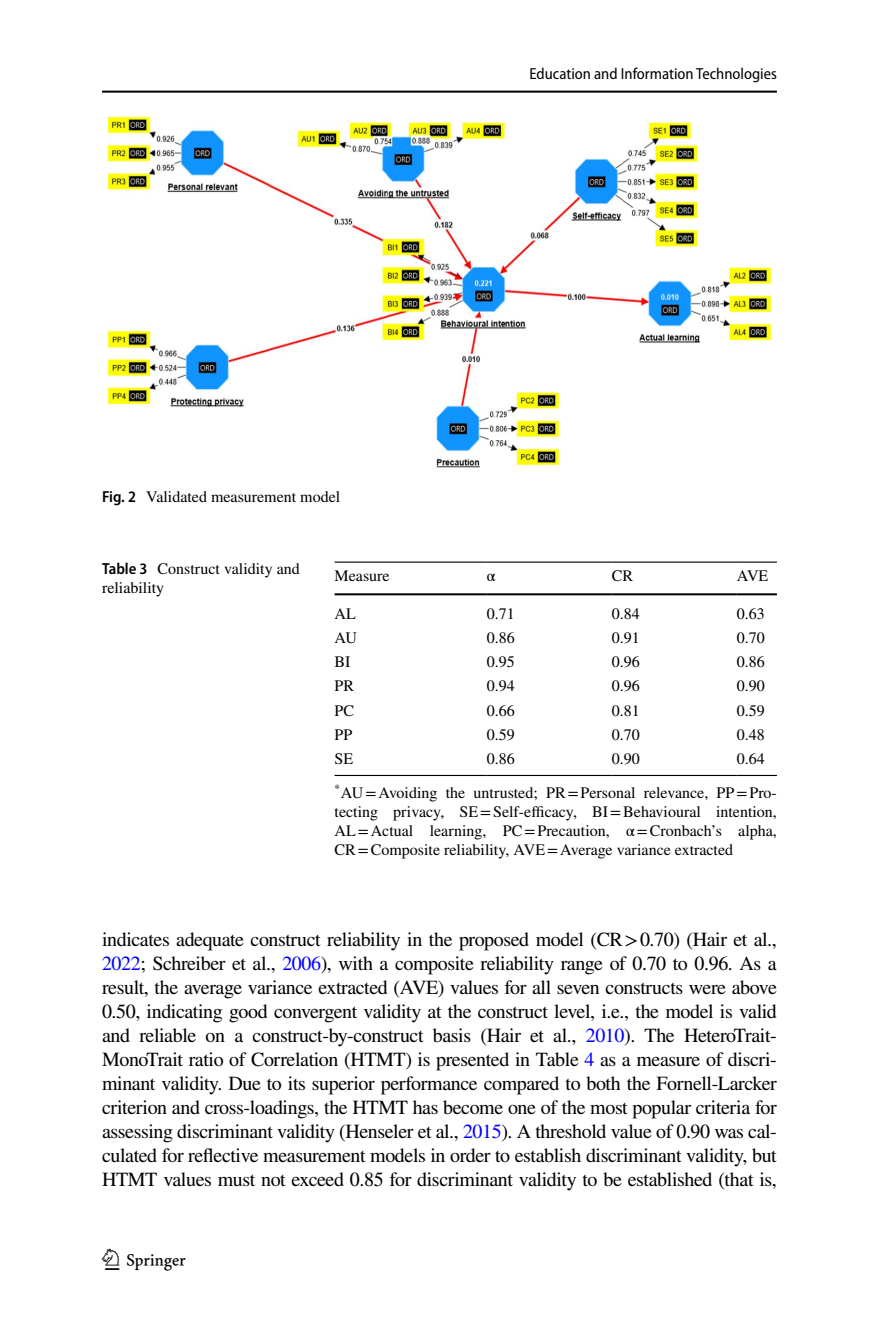
<style>
.page{position:relative;width:879px;height:1333px;background:#fff}
.page>*{position:absolute;margin:0;border:0;box-sizing:border-box;transform-origin:0 0}
.t1{font:30px "Springnew Regular 4";color:#000}
.t2{font:20px/24px "STIX";letter-spacing:-.02em;color:#000;text-align:justify}
.t3{font:16px/19px "STIX";color:#000}
.t4{font:semi-condensed 16px "Myriad Pro";color:#000}
.s1{font-family:"Myriad Pro";font-weight:600;font-stretch:semi-condensed}
.s2{color:#00f}
</style>
<div class="page">
<hr style="left:102px;top:91px;width:675px;height:2px;background:#000">
<img style="left:108px;top:116px;width:663px;height:351px">
<hr style="left:334px;top:561px;width:153px;height:1px;background:#000">
<hr style="left:334px;top:593px;width:153px;height:2px;background:#000">
<hr style="left:487px;top:561px;width:125px;height:1px;background:#000">
<hr style="left:487px;top:593px;width:125px;height:2px;background:#000">
<hr style="left:612px;top:561px;width:125px;height:1px;background:#000">
<hr style="left:612px;top:593px;width:125px;height:2px;background:#000">
<hr style="left:737px;top:561px;width:40px;height:1px;background:#000">
<hr style="left:737px;top:593px;width:40px;height:2px;background:#000">
<hr style="left:334px;top:774px;width:153px;height:2px;background:#000">
<hr style="left:487px;top:774px;width:125px;height:2px;background:#000">
<hr style="left:612px;top:774px;width:125px;height:2px;background:#000">
<hr style="left:737px;top:774px;width:40px;height:2px;background:#000">
<p class="t3" style="left:102px;top:488px;width:240px"><span class="s1">Fig. 2</span> Validated measurement model</p>
<p class="t4" style="left:529px;top:65px;width:249px">Education and Information Technologies</p>
<p class="t3" style="left:102px;top:559px;width:199px"><span class="s1">Table 3</span> Construct validity and reliability</p>
<p class="t3" style="left:334px;top:567px;width:57px">Measure</p>
<p class="t3" style="left:487px;top:567px;width:10px">α</p>
<p class="t3" style="left:612px;top:567px;width:23px">CR</p>
<p class="t3" style="left:737px;top:567px;width:33px">AVE</p>
<p class="t3" style="left:334px;top:605px;width:23px">AL</p>
<p class="t3" style="left:487px;top:605px;width:29px">0.71</p>
<p class="t3" style="left:612px;top:605px;width:29px">0.84</p>
<p class="t3" style="left:737px;top:605px;width:29px">0.63</p>
<p class="t3" style="left:334px;top:629px;width:24px">AU</p>
<p class="t3" style="left:487px;top:629px;width:29px">0.86</p>
<p class="t3" style="left:612px;top:629px;width:29px">0.91</p>
<p class="t3" style="left:737px;top:629px;width:29px">0.70</p>
<p class="t3" style="left:334px;top:653px;width:17px">BI</p>
<p class="t3" style="left:487px;top:653px;width:29px">0.95</p>
<p class="t3" style="left:612px;top:653px;width:29px">0.96</p>
<p class="t3" style="left:737px;top:653px;width:29px">0.86</p>
<p class="t3" style="left:334px;top:677px;width:21px">PR</p>
<p class="t3" style="left:487px;top:677px;width:29px">0.94</p>
<p class="t3" style="left:612px;top:677px;width:29px">0.96</p>
<p class="t3" style="left:737px;top:677px;width:29px">0.90</p>
<p class="t3" style="left:334px;top:701px;width:21px">PC</p>
<p class="t3" style="left:487px;top:701px;width:29px">0.66</p>
<p class="t3" style="left:612px;top:701px;width:29px">0.81</p>
<p class="t3" style="left:737px;top:701px;width:29px">0.59</p>
<p class="t3" style="left:334px;top:726px;width:19px">PP</p>
<p class="t3" style="left:487px;top:726px;width:29px">0.59</p>
<p class="t3" style="left:612px;top:726px;width:29px">0.70</p>
<p class="t3" style="left:737px;top:726px;width:29px">0.48</p>
<p class="t3" style="left:334px;top:750px;width:20px">SE</p>
<p class="t3" style="left:487px;top:750px;width:29px">0.86</p>
<p class="t3" style="left:612px;top:750px;width:29px">0.90</p>
<p class="t3" style="left:737px;top:750px;width:29px">0.64</p>
<p class="t3" style="left:334px;top:784px;width:444px;text-align:justify"><sup>*</sup>AU=Avoiding the untrusted; PR=Personal relevance, PP=Pro&shy;tecting privacy, SE=Self-efficacy, BI=Behavioural intention, AL=Actual learning, PC=Precaution, α=Cronbach’s alpha, CR=Composite reliability, AVE=Average variance extracted</p>
<p class="t2" style="left:102px;top:928px;width:676px">indicates adequate construct reliability in the proposed model (CR&gt;0.70) (Hair et al., <span class="s2">2022</span>; Schreiber et al., <span class="s2">2006</span>), with a composite reliability range of 0.70 to 0.96. As a result, the average variance extracted (AVE) values for all seven constructs were above 0.50, indicating good convergent validity at the construct level, i.e., the model is valid and reliable on a construct-by-construct basis (Hair et al., <span class="s2">2010</span>). The HeteroTrait-MonoTrait ratio of Correlation (HTMT) is presented in Table <span class="s2">4</span> as a measure of discri&shy;minant validity. Due to its superior performance compared to both the Fornell-Larcker criterion and cross-loadings, the HTMT has become one of the most popular criteria for assessing discriminant validity (Henseler et al., <span class="s2">2015</span>). A threshold value of 0.90 was cal&shy;culated for reflective measurement models in order to establish discriminant validity, but HTMT values must not exceed 0.85 for discriminant validity to be established (that is,</p>
<h1 class="t1" style="left:105px;top:1248px;width:83px">1 3</h1>
</div>
